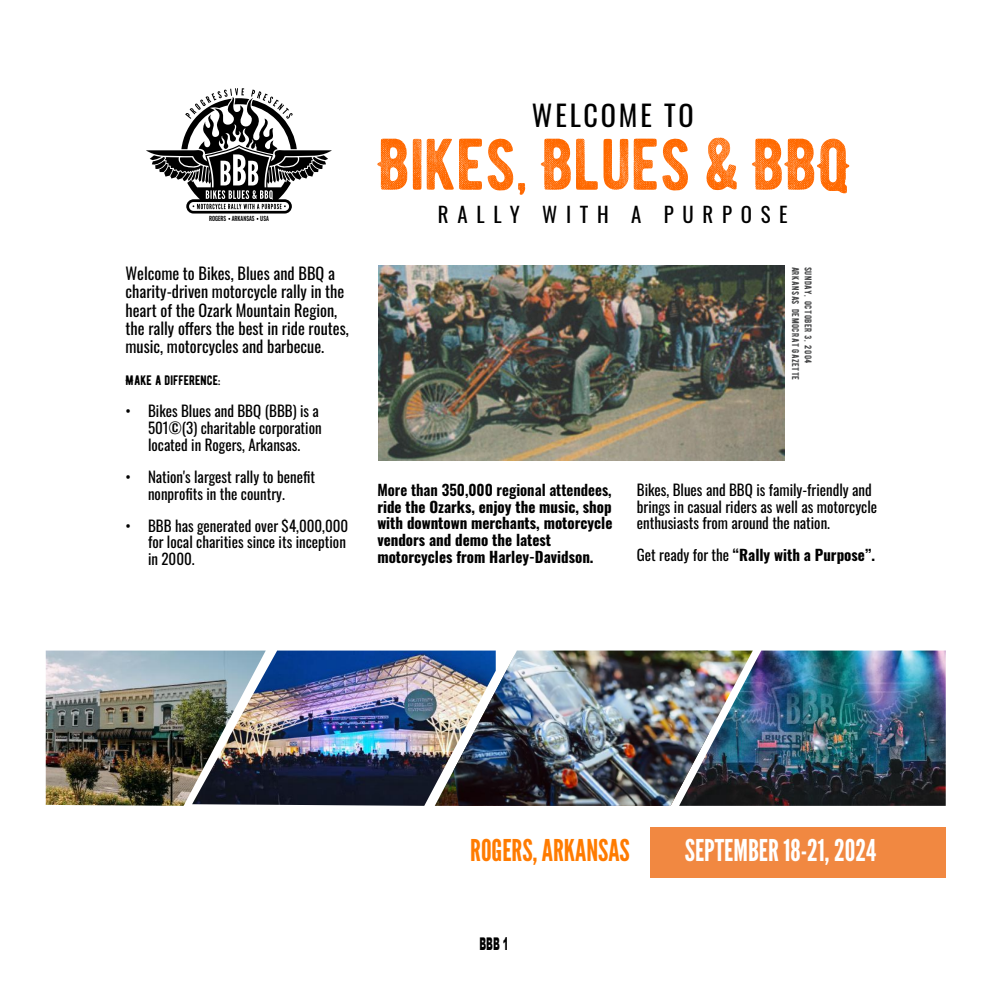
<style>
.page{position:relative;width:990px;height:990px;background:#fff}
.page>*{position:absolute;margin:0;border:0;box-sizing:border-box;transform-origin:0 0}
.t1{font:72.88px "BERNIERDISTRESSED";color:#ff6900}
.t2{font:30px "League Gothic";color:#fff}
.t3{font:30px "League Gothic";color:#ff7b00}
.t4{font:28.25px "Oswald";letter-spacing:.1em;color:#000}
.t5{font:20.75px "Oswald";letter-spacing:.42em;color:#000}
.t6{font:900 17.5px "Arial";color:#000;scale:.5 1}
.t7{font:16.25px/18.2px "Oswald";color:#000}
.t8{font:15px/16.9px "Oswald";color:#000}
.t9{font:700 15px/16.9px "Oswald";color:#000}
.t10{font:600 15px "Oswald";color:#000}
.t11{font:13.75px "BERNIERREGULAR";color:#000}
.t12{font:9.75px "BERNIERDISTRESSED";letter-spacing:.05em;color:#38393a}
.t13{font:500 6.38px "Oswald";color:#000;scale:.86 1}
.s1{font-weight:400}
</style>
<div class="page">
<img style="left:753px;top:651px;width:193px;height:155px">
<img style="left:496px;top:651px;width:257px;height:155px">
<img style="left:266px;top:651px;width:230px;height:155px">
<img style="left:46px;top:651px;width:220px;height:155px">
<div style="left:650px;top:827px;width:296px;height:51px;background:#f18841"></div>
<svg style="left:146px;top:88px;width:186px;height:132px"></svg>
<img style="left:379px;top:265px;width:405px;height:195px">
<p class="t13" style="left:209px;top:216px;width:71px">ROGERS ARKANSAS USA</p>
<p class="t7" style="left:126px;top:263px;width:225px">Welcome to Bikes, Blues and BBQ a charity-driven motorcycle rally in the heart of the Ozark Mountain Region, the rally offers the best in ride routes, music, motorcycles and barbecue.</p>
<p class="t11" style="left:126px;top:369px;width:96px">MAKE A DIFFERENCE:</p>
<p class="t8" style="left:148px;top:401px;width:175px;text-indent:-22px">• Bikes Blues and BBQ (BBB) is a<br>501©(3) charitable corporation located in Rogers, Arkansas.</p>
<p class="t8" style="left:126px;top:467px;width:191px;text-align:center">• Nation's largest rally to benefit nonprofits in the country.</p>
<p class="t8" style="left:148px;top:516px;width:202px;text-indent:-22px">• BBB has generated over $4,000,000 for local charities since its inception in 2000.</p>
<h3 class="t4" style="left:532px;top:90px;width:163px">WELCOME TO</h3>
<h1 class="t1" style="left:377px;top:104px;width:476px">BIKES, BLUES &amp; BBQ</h1>
<h3 class="t5" style="left:438px;top:196px;width:351px">RALLY WITH A PURPOSE</h3>
<p class="t12" style="left:804px;top:267px;width:115px;rotate:90deg">ARKANSAS DEMOCRAT GAZETTE</p>
<p class="t12" style="left:816px;top:267px;width:99px;rotate:90deg">SUNDAY, OCTOBER 3, 2004</p>
<p class="t10" style="left:377px;top:482px;width:236px">More than 350,000 regional attendees,</p>
<p class="t9" style="left:377px;top:499px;width:237px">ride the Ozarks, enjoy the music, shop with downtown merchants, motorcycle vendors and demo the latest motorcycles from Harley-Davidson.</p>
<p class="t8" style="left:637px;top:480px;width:242px">Bikes, Blues and BBQ is family-friendly and brings in casual riders as well as motorcycle enthusiasts from around the nation.</p>
<p class="t9" style="left:637px;top:548px;width:240px"><span class="s1">Get ready for the</span> “Rally with a Purpose”.</p>
<h2 class="t3" style="left:470px;top:832px;width:161px">ROGERS, ARKANSAS</h2>
<h2 class="t2" style="left:685px;top:832px;width:193px">SEPTEMBER 18-21, 2024</h2>
<p class="t6" style="left:480px;top:931px;width:60px">BBB 1</p>
</div>
